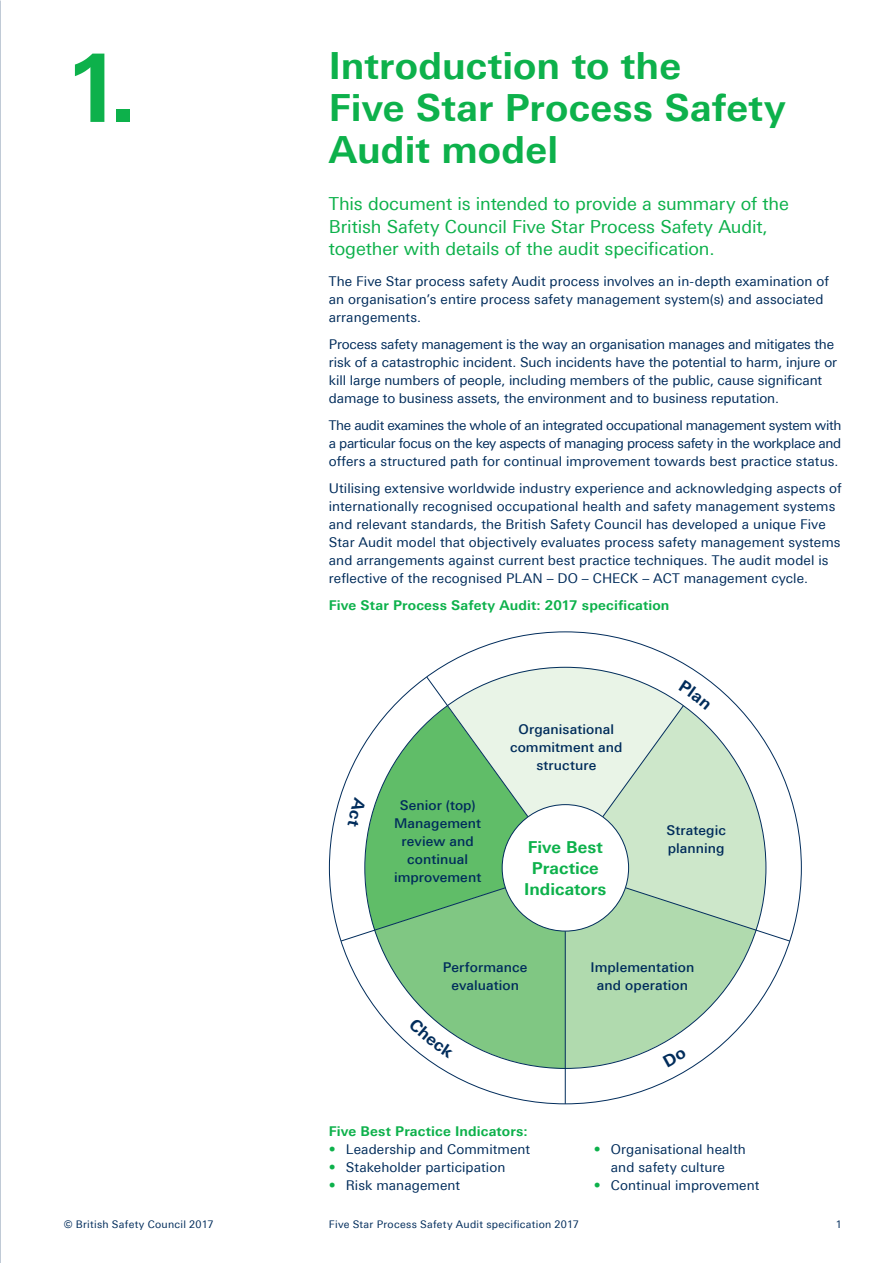
<style>
.page{position:relative;width:893px;height:1263px;background:#fff}
.page>*{position:absolute;margin:0;border:0;box-sizing:border-box;transform-origin:0 0}
.t1{font:700 94.5px "Univers Next Pro";color:#0db14b}
.t2{font:700 37.5px/42px "Univers Next Pro";letter-spacing:.005em;color:#0db14b}
.t3{font:18px/22.5px "Univers Next Pro";letter-spacing:-.005em;color:#0db14b}
.t4{font:700 16.5px/21px "Univers Next Pro";color:#0db14b;text-align:center}
.t5{font:13.5px/18px "Univers Next Pro";letter-spacing:.005em;color:#002c5b}
.t6{font:500 13.5px/18px "Univers Next Pro";letter-spacing:.005em;color:#002c5b;text-align:center}
.t7{font:700 13.5px "Univers Next Pro";letter-spacing:.01em;color:#0db14b}
.t8{font:10.5px "Univers Next Pro";letter-spacing:.025em;color:#002c5b}
.s1{color:#0db14b}
</style>
<div class="page">
<svg style="left:683px;top:706px;width:100px;height:162px;fill:#cde7ca"></svg>
<svg style="left:348px;top:706px;width:99px;height:162px;fill:#60bd68"></svg>
<svg style="left:447px;top:654px;width:236px;height:214px;fill:#e9f4e7"></svg>
<svg style="left:426px;top:676px;width:103px;height:142px;background:#a8d8ac"></svg>
<hr style="left:565px;top:931px;width:1px;height:173px;background:#002c5b">
<div style="left:502px;top:805px;width:127px;height:126px;background:#fff;border-radius:50%"></div>
<svg style="left:602px;top:680px;width:109px;height:138px;background:#daebd9"></svg>
<svg style="left:348px;top:797px;width:18px;height:30px"></svg>
<svg style="left:340px;top:868px;width:451px;height:201px"></svg>
<h1 class="t1" style="left:64px;top:32px;width:76px">1.</h1>
<h2 class="t2" style="left:329px;top:45px;width:458px">Introduction to the<br>Five Star Process Safety<br>Audit model</h2>
<h3 class="t3" style="left:329px;top:193px;width:462px">This document is intended to provide a summary of the<br>British Safety Council Five Star Process Safety Audit, together with details of the audit specification.</h3>
<p class="t5" style="left:329px;top:272px;width:502px">The Five Star process safety Audit process involves an in-depth examination of an organisation’s entire process safety management system(s) and associated arrangements.</p>
<p class="t5" style="left:329px;top:335px;width:510px">Process safety management is the way an organisation manages and mitigates the risk of a catastrophic incident. Such incidents have the potential to harm, injure or kill large numbers of people, including members of the public, cause significant damage to business assets, the environment and to business reputation.</p>
<p class="t5" style="left:329px;top:416px;width:514px;text-align:justify">The audit examines the whole of an integrated occupational management system with a particular focus on the key aspects of managing process safety in the workplace and offers a structured path for continual improvement towards best practice status.</p>
<p class="t5" style="left:329px;top:479px;width:514px">Utilising extensive worldwide industry experience and acknowledging aspects of internationally recognised occupational health and safety management systems and relevant standards, the British Safety Council has developed a unique Five Star Audit model that objectively evaluates process safety management systems and arrangements against current best practice techniques. The audit model is reflective of the recognised PLAN – DO – CHECK – ACT management cycle.</p>
<p class="t7" style="left:329px;top:597px;width:342px">Five Star Process Safety Audit: 2017 specification</p>
<p class="t6" style="left:394px;top:796px;width:89px">Senior (top)<br>Management review and continual improvement</p>
<p class="t6" style="left:510px;top:720px;width:114px">Organisational commitment and structure</p>
<p class="t6" style="left:666px;top:821px;width:61px">Strategic</p>
<p class="t4" style="left:528px;top:836px;width:77px">Five Best</p>
<p class="t6" style="left:668px;top:839px;width:58px">planning</p>
<p class="t4" style="left:524px;top:857px;width:84px">Practice<br>Indicators</p>
<p class="t6" style="left:443px;top:958px;width:86px">Performance evaluation</p>
<p class="t7" style="left:329px;top:1123px;width:200px">Five Best Practice Indicators:</p>
<p class="t5" style="left:329px;top:1140px;width:203px"><span class="s1">•</span> Leadership and Commitment</p>
<p class="t5" style="left:329px;top:1158px;width:178px"><span class="s1">•</span> Stakeholder participation</p>
<p class="t5" style="left:329px;top:1176px;width:133px"><span class="s1">•</span> Risk management</p>
<p class="t6" style="left:590px;top:958px;width:105px">Implementation and operation</p>
<p class="t5" style="left:594px;top:1140px;width:153px;text-align:center"><span class="s1">•</span> Organisational health and safety culture</p>
<p class="t5" style="left:594px;top:1176px;width:167px"><span class="s1">•</span> Continual improvement</p>
<p class="t8" style="left:64px;top:1218px;width:151px">© British Safety Council 2017</p>
<p class="t8" style="left:329px;top:1218px;width:251px">Five Star Process Safety Audit specification 2017</p>
<p class="t8" style="left:836px;top:1218px;width:8px">1</p>
</div>
